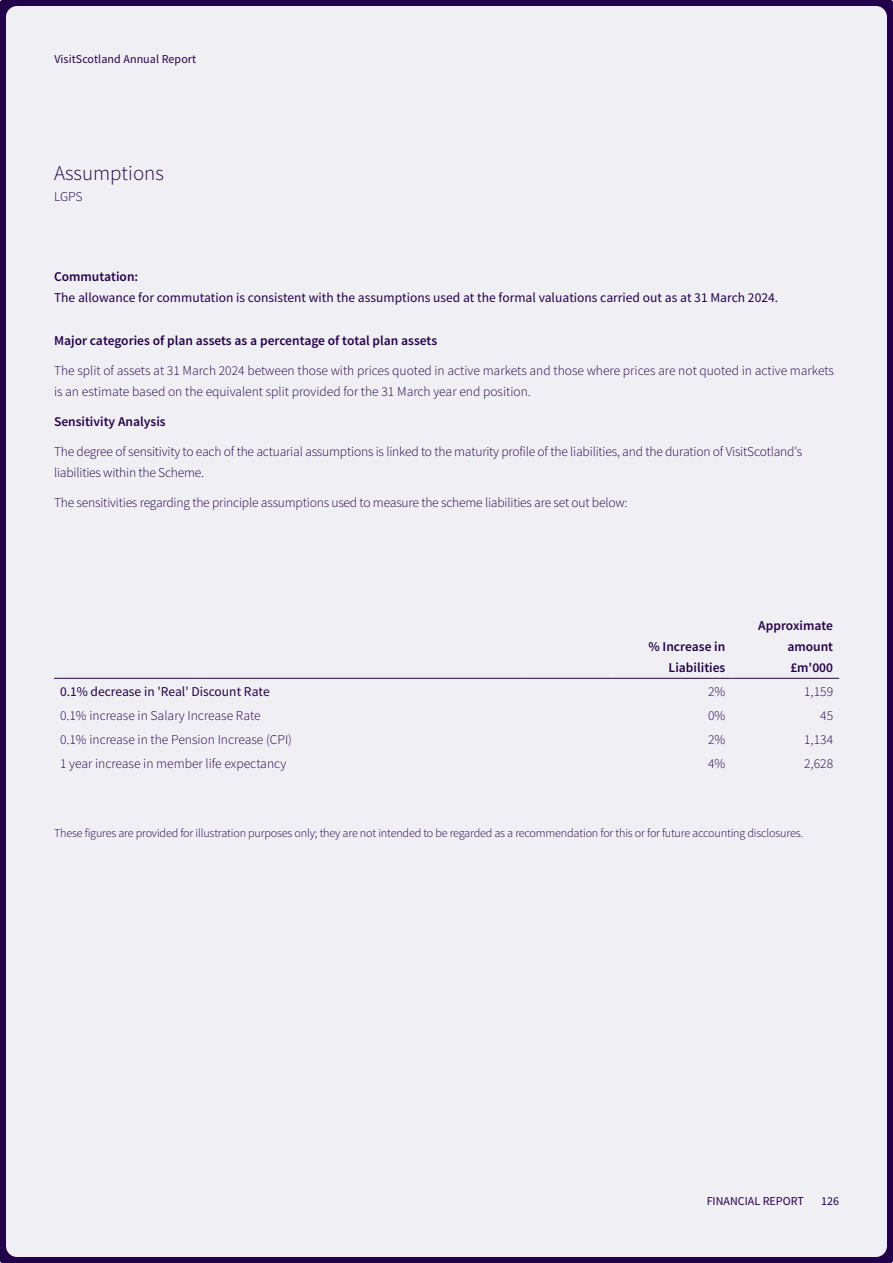
<style>
.page{position:relative;width:893px;height:1263px;background:#f0eff4}
.page>*{position:absolute;margin:0;border:0;box-sizing:border-box;transform-origin:0 0}
.t1{font:300 21px "Source Sans Pro";color:#23014a}
.Body_copy{font:300 13.5px/21px "Source Sans Pro";letter-spacing:-.01em;color:#23014a}
.Body_copy-2{font:13.5px "Source Sans Pro";color:#23014a}
.Body_copy-3{font:600 13.5px/21px "Source Sans Pro";color:#23014a;text-align:right}
.Body_copy-4{font:300 12px "Source Sans Pro";letter-spacing:-.015em;color:#23014a}
.t2{font:12px "Source Sans Pro";letter-spacing:.005em;color:#23014a}
</style>
<div class="page">
<div style="left:54px;top:591px;width:785px;height:87px;background:#f0eff4"></div>
<hr style="left:54px;top:678px;width:472px;height:1px;background:#23014a">
<hr style="left:526px;top:678px;width:86px;height:1px;background:#23014a">
<hr style="left:612px;top:678px;width:119px;height:1px;background:#23014a">
<hr style="left:731px;top:678px;width:108px;height:1px;background:#23014a">
<p class="t2" style="left:54px;top:52px;width:143px">VisitScotland Annual Report</p>
<p class="t1" style="left:54px;top:160px;width:111px">Assumptions</p>
<p class="Body_copy" style="left:54px;top:186px;width:30px">LGPS</p>
<p class="Body_copy-3" style="left:54px;top:267px;width:86px">Commutation:</p>
<p class="Body_copy-2" style="left:54px;top:289px;width:726px">The allowance for commutation is consistent with the assumptions used at the formal valuations carried out as at 31 March 2024.</p>
<p class="Body_copy-3" style="left:54px;top:330px;width:385px">Major categories of plan assets as a percentage of total plan assets</p>
<p class="Body_copy" style="left:54px;top:360px;width:782px">The split of assets at 31 March 2024 between those with prices quoted in active markets and those where prices are not quoted in active markets is an estimate based on the equivalent split provided for the 31 March year end position.</p>
<p class="Body_copy-3" style="left:54px;top:411px;width:113px">Sensitivity Analysis</p>
<p class="Body_copy" style="left:54px;top:441px;width:750px">The degree of sensitivity to each of the actuarial assumptions is linked to the maturity profile of the liabilities, and the duration of VisitScotland's liabilities within the Scheme.</p>
<p class="Body_copy" style="left:54px;top:492px;width:575px">The sensitivities regarding the principle assumptions used to measure the scheme liabilities are set out below:</p>
<p class="Body_copy-3" style="left:648px;top:636px;width:78px">% Increase in<br>Liabilities</p>
<p class="Body_copy-3" style="left:787px;top:615px;width:47px;text-align:justify;text-indent:-29px">Approximate amount £m'000</p>
<p class="Body_copy-2" style="left:60px;top:683px;width:211px">0.1% decrease in 'Real' Discount Rate</p>
<p class="Body_copy" style="left:708px;top:681px;width:19px">2%</p>
<p class="Body_copy" style="left:804px;top:681px;width:30px">1,159</p>
<p class="Body_copy" style="left:60px;top:705px;width:202px">0.1% increase in Salary Increase Rate</p>
<p class="Body_copy" style="left:708px;top:705px;width:19px">0%</p>
<p class="Body_copy" style="left:820px;top:705px;width:14px">45</p>
<p class="Body_copy" style="left:60px;top:729px;width:234px">0.1% increase in the Pension Increase (CPI)</p>
<p class="Body_copy" style="left:708px;top:729px;width:19px">2%</p>
<p class="Body_copy" style="left:804px;top:729px;width:30px">1,134</p>
<p class="Body_copy" style="left:60px;top:753px;width:228px">1 year increase in member life expectancy</p>
<p class="Body_copy" style="left:708px;top:753px;width:19px">4%</p>
<p class="Body_copy" style="left:804px;top:753px;width:30px">2,628</p>
<p class="Body_copy-4" style="left:54px;top:826px;width:750px">These figures are provided for illustration purposes only; they are not intended to be regarded as a recommendation for this or for future accounting disclosures.</p>
<p class="t2" style="left:707px;top:1194px;width:99px">FINANCIAL REPORT</p>
<p class="t2" style="left:821px;top:1194px;width:19px">126</p>
</div>
